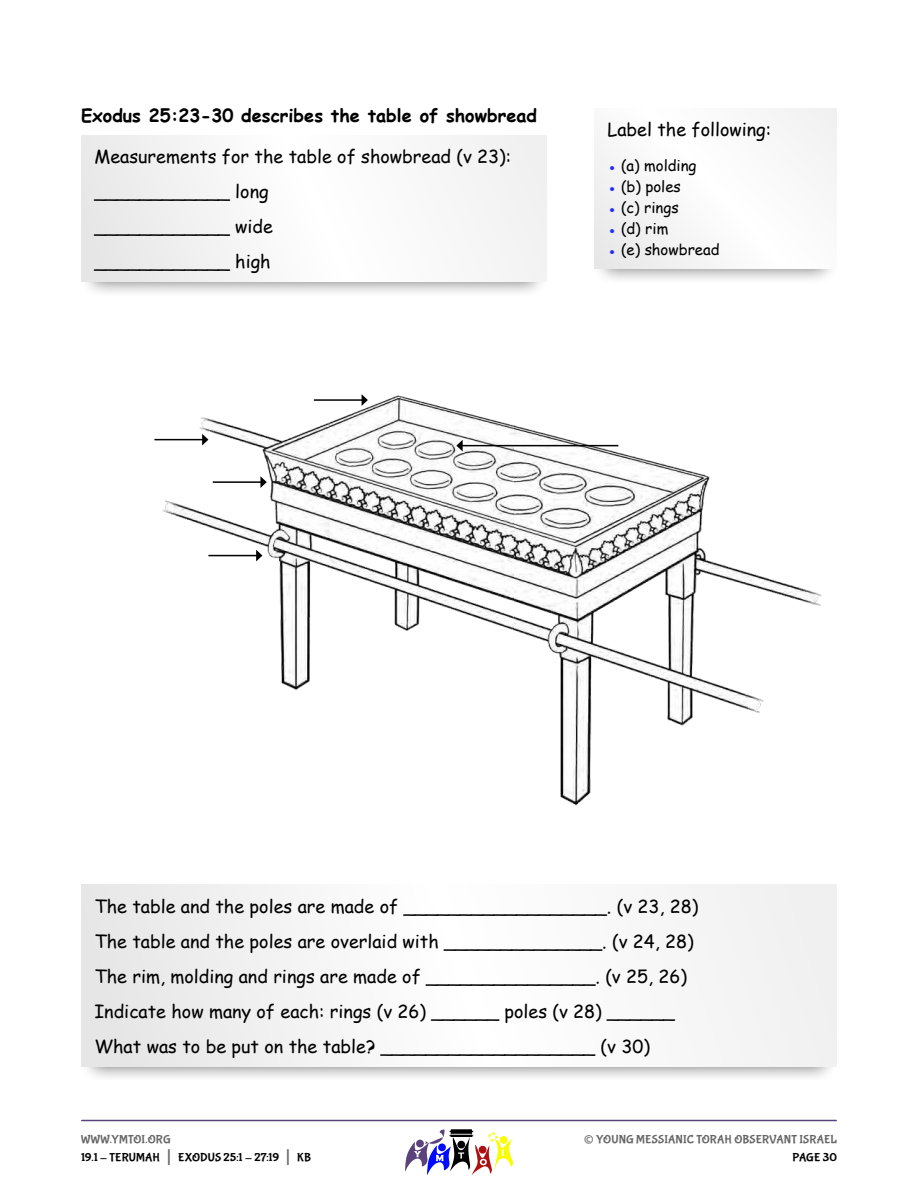
<style>
.page{position:relative;width:918px;height:1188px;background:#fff}
.page>*{position:absolute;margin:0;border:0;box-sizing:border-box;transform-origin:0 0}
.t1{font:27px "Bubblegum Sans";color:#666}
.t2{font:18px/35.1px "Comic Sans MS";color:#000}
.t3{font:700 18px "Comic Sans MS";color:#000}
.t4{font:15px "Comic Sans MS";color:#000}
.t5{font:12px/18px "Bubblegum Sans";letter-spacing:.01em;color:#000}
.t6{font:12px "Bubblegum Sans";letter-spacing:.01em;color:#666}
.s1{color:#222cf9}
.s2{color:#666}
.s3{font-size:21px;color:#666}
</style>
<div class="page">
<hr style="left:82px;top:1120px;width:754px;height:1px;background:#59417c">
<svg style="left:405px;top:1129px;width:108px;height:46px"></svg>
<svg style="left:87px;top:282px;width:454px;height:11px"></svg>
<svg style="left:594px;top:268px;width:237px;height:12px"></svg>
<img style="left:154px;top:394px;width:668px;height:412px">
<svg style="left:81px;top:1066px;width:756px;height:12px"></svg>
<div style="left:81px;top:885px;width:756px;height:181px;background:linear-gradient(to right,#efefef,#fafafa)"></div>
<div style="left:81px;top:135px;width:466px;height:147px;background:linear-gradient(to right,#f0f0f0,#fafafa)"></div>
<hr style="left:314px;top:399px;width:48px;height:2px;background:#000">
<svg style="left:362px;top:394px;width:6px;height:12px"></svg>
<hr style="left:462px;top:445px;width:156px;height:1px;background:#000">
<svg style="left:456px;top:440px;width:7px;height:12px"></svg>
<hr style="left:154px;top:439px;width:49px;height:1px;background:#000">
<svg style="left:202px;top:434px;width:6px;height:12px"></svg>
<hr style="left:213px;top:481px;width:48px;height:2px;background:#000">
<svg style="left:260px;top:476px;width:7px;height:12px"></svg>
<hr style="left:208px;top:555px;width:49px;height:1px;background:#000">
<svg style="left:256px;top:550px;width:6px;height:11px"></svg>
<p class="t3" style="left:81px;top:108px;width:458px">Exodus 25:23-30 describes the table of showbread</p>
<p class="t2" style="left:94px;top:141px;width:418px">Measurements for the table of showbread (v 23): ____________ long<br>____________ wide<br>____________ high</p>
<p class="t2" style="left:608px;top:114px;width:165px">Label the following:</p>
<p class="t4" style="left:608px;top:159px;width:91px"><span class="s1">●</span> (a) molding</p>
<p class="t4" style="left:608px;top:180px;width:75px"><span class="s1">●</span> (b) poles</p>
<p class="t4" style="left:608px;top:201px;width:73px"><span class="s1">●</span> (c) rings</p>
<p class="t4" style="left:608px;top:222px;width:62px"><span class="s1">●</span> (d) rim</p>
<p class="t4" style="left:608px;top:243px;width:114px"><span class="s1">●</span> (e) showbread</p>
<p class="t2" style="left:94px;top:890px;width:605px">The table and the poles are made of __________________. (v 23, 28)<br>The table and the poles are overlaid with ______________. (v 24, 28)<br>The rim, molding and rings are made of _______________. (v 25, 26)<br>Indicate how many of each: rings (v 26) ______ poles (v 28) ______ What was to be put on the table? ___________________ (v 30)</p>
<p class="t5" style="left:81px;top:1130px;width:232px"><span class="s2">WWW.YMTOI.ORG<br></span>19.1 - TERUMAH <span class="s3">|</span> EXODUS 25:1 - 27:19 <span class="s3">|</span> KB</p>
<h1 class="t1" style="left:584px;top:1122px;width:12px">©</h1>
<p class="t6" style="left:596px;top:1132px;width:242px">YOUNG MESSIANIC TORAH OBSERVANT ISRAEL</p>
<p class="t5" style="left:792px;top:1148px;width:46px">PAGE 30</p>
</div>
